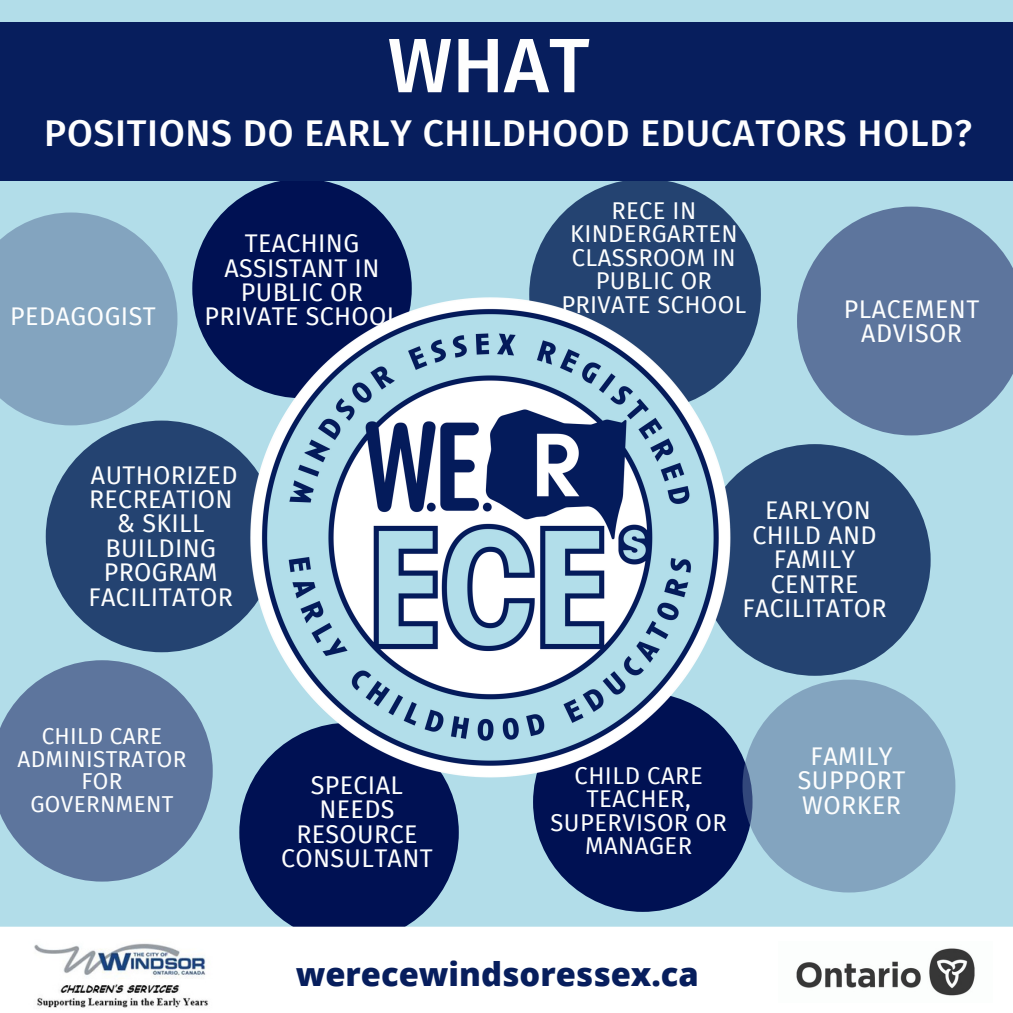
<style>
.page{position:relative;width:1013px;height:1013px;background:#fff}
.page>*{position:absolute;margin:0;border:0;box-sizing:border-box;transform-origin:0 0}
.t1{font:500 77px "Fira Sans";color:#fefefe}
.t2{font:500 37.25px "Fira Sans";letter-spacing:.02em;color:#fefefe}
.t3{font:800 32.62px "Open Sans";color:#071e5d}
.t4{font:25px/24.4px "Fira Sans";letter-spacing:.015em;color:#fdfefe;text-align:center}
.t5{font:23.75px/23.5px "Fira Sans";letter-spacing:.015em;color:#fdfefe;text-align:center}
.t6{font:22.5px/22.5px "Fira Sans";letter-spacing:.015em;color:#fdfefe;text-align:center}
</style>
<div class="page">
<div style="left:0;top:0;width:1012px;height:1012px;background:#b2dde9"></div>
<div style="left:529px;top:179px;width:232px;height:231px;background:#244371;border-radius:50%"></div>
<div style="left:239px;top:722px;width:220px;height:220px;background:#001153;border-radius:50%"></div>
<div style="left:192px;top:179px;width:220px;height:219px;background:#001153;border-radius:50%"></div>
<svg style="left:797px;top:206px;width:215px;height:229px;fill:#5d759d"></svg>
<svg style="left:0;top:660px;width:213px;height:221px;fill:#5d759d"></svg>
<svg style="left:0;top:212px;width:177px;height:213px;background:#8aacc5"></svg>
<div style="left:46px;top:420px;width:231px;height:232px;background:#244371;border-radius:50%"></div>
<div style="left:699px;top:444px;width:231px;height:231px;background:#244371;border-radius:50%"></div>
<div style="left:533px;top:692px;width:219px;height:219px;background:#001153;border-radius:50%"></div>
<div style="left:742px;top:679px;width:213px;height:213px;background:#83a4bf;border-radius:50%"></div>
<div style="left:0;top:22px;width:1012px;height:159px;background:#071e5d"></div>
<div style="left:0;top:926px;width:1012px;height:86px;background:#fff"></div>
<img style="left:778px;top:942px;width:214px;height:60px">
<img style="left:4px;top:929px;width:218px;height:83px">
<img style="left:247px;top:295px;width:486px;height:485px">
<h1 class="t1" style="left:388px;top:20px;width:203px">WHAT</h1>
<h2 class="t2" style="left:44px;top:111px;width:929px">POSITIONS DO EARLY CHILDHOOD EDUCATORS HOLD?</h2>
<p class="t4" style="left:10px;top:305px;width:147px">PEDAGOGIST</p>
<p class="t4" style="left:204px;top:232px;width:196px">TEACHING<br>ASSISTANT IN<br>PUBLIC OR<br>PRIVATE SCHOOL</p>
<p class="t4" style="left:89px;top:463px;width:150px">AUTHORIZED<br>RECREATION &amp; SKILL<br>BUILDING<br>PROGRAM<br>FACILITATOR</p>
<p class="t6" style="left:17px;top:725px;width:170px">CHILD CARE<br>ADMINISTRATOR<br>FOR<br>GOVERNMENT</p>
<p class="t4" style="left:281px;top:773px;width:153px">SPECIAL<br>NEEDS<br>RESOURCE<br>CONSULTANT</p>
<p class="t5" style="left:561px;top:199px;width:186px">RECE IN<br>KINDERGARTEN<br>CLASSROOM IN<br>PUBLIC OR<br>PRIVATE SCHOOL</p>
<p class="t4" style="left:844px;top:297px;width:137px">PLACEMENT<br>ADVISOR</p>
<p class="t4" style="left:742px;top:499px;width:146px">EARLYON<br>CHILD AND<br>FAMILY<br>CENTRE<br>FACILITATOR</p>
<p class="t5" style="left:550px;top:764px;width:178px">CHILD CARE<br>TEACHER,<br>SUPERVISOR OR<br>MANAGER</p>
<p class="t4" style="left:797px;top:744px;width:109px">FAMILY<br>SUPPORT<br>WORKER</p>
<h3 class="t3" style="left:296px;top:950px;width:405px">werecewindsoressex.ca</h3>
</div>
